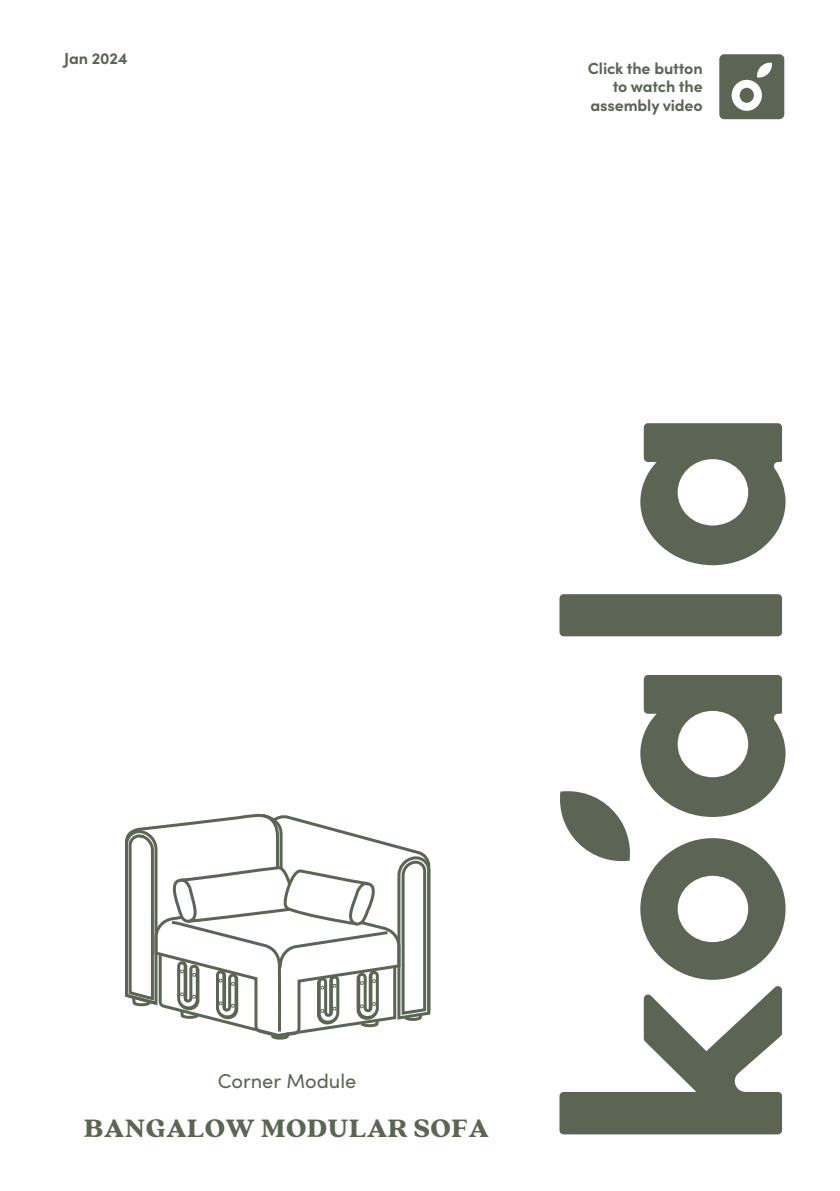
<style>
.page{position:relative;width:840px;height:1191px;background:#fff}
.page>*{position:absolute;margin:0;border:0;box-sizing:border-box;transform-origin:0 0}
.t1{font:900 28px "Quincy CF";letter-spacing:.01em;color:#5c6553}
.t2{font:20px "Sofia Pro";color:#5c6553}
.t3{font:700 16px/18px "Sofia Pro";letter-spacing:-.01em;color:#5c6553;text-align:right}
</style>
<div class="page">
<svg style="left:719px;top:54px;width:64px;height:65px"></svg>
<svg style="left:125px;top:813px;width:306px;height:227px"></svg>
<div style="left:559px;top:594px;width:222px;height:42px;background:#5c6553;border-radius:4px"></div>
<svg style="left:559px;top:675px;width:226px;height:459px"></svg>
<svg style="left:640px;top:423px;width:145px;height:142px"></svg>
<p class="t3" style="left:64px;top:48px;width:65px">Jan 2024</p>
<p class="t3" style="left:587px;top:59px;width:116px">Click the button to watch the assembly video</p>
<p class="t2" style="left:217px;top:1066px;width:140px">Corner Module</p>
<h1 class="t1" style="left:84px;top:1108px;width:406px">BANGALOW MODULAR SOFA</h1>
</div>
